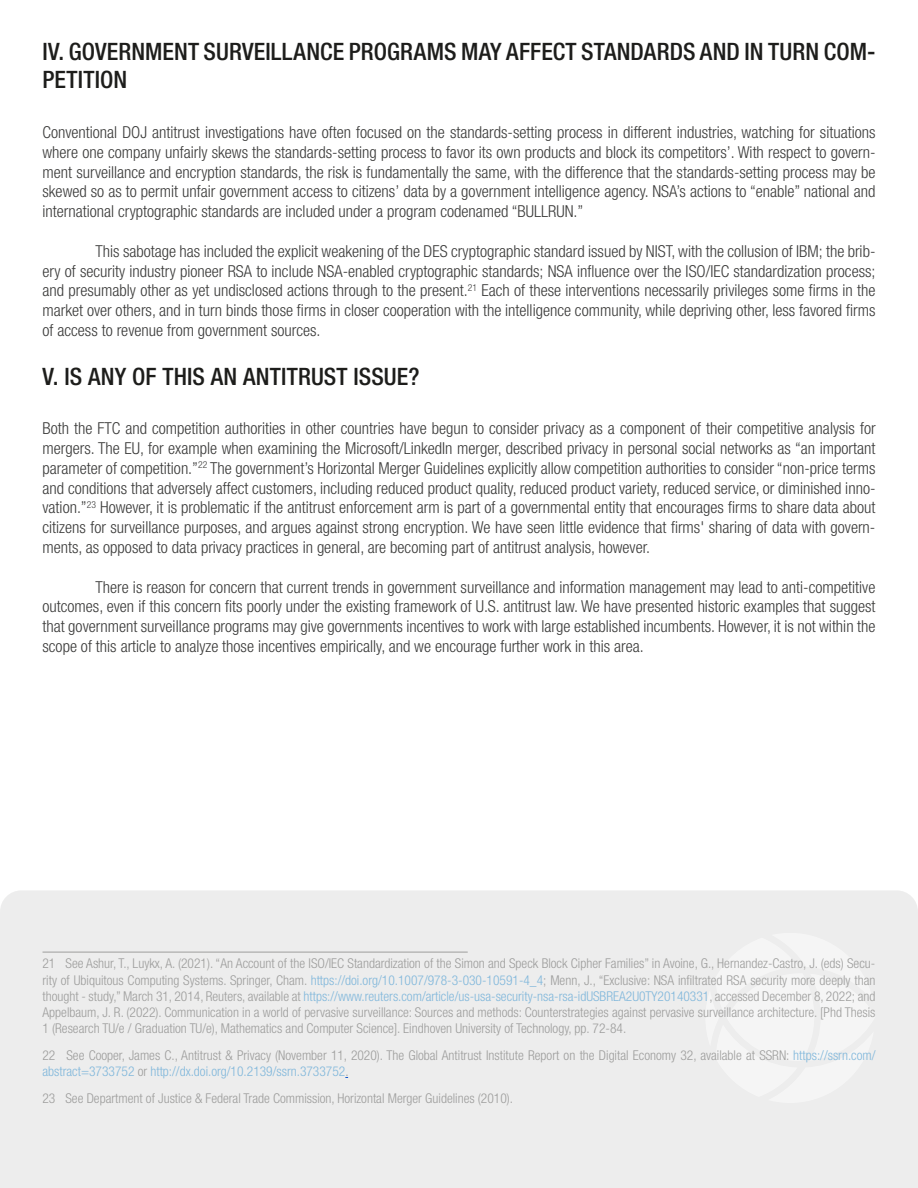
<style>
.page{position:relative;width:918px;height:1188px;background:#fff}
.page>*{position:absolute;margin:0;border:0;box-sizing:border-box;transform-origin:0 0}
.t1{font:500 condensed 24px/28.8px "Helvetica Neue LT Std";letter-spacing:.005em;color:#1d1d1b}
.t2{font:300 condensed 16.5px/19.8px "Helvetica Neue LT Std";color:#3c3c3b;text-align:justify}
.t3{font:300 condensed 13.5px/16.2px "Helvetica Neue LT Std";color:#9d9d9c;text-align:justify}
.s1{color:#80b7db}
</style>
<div class="page">
<div style="left:0;top:890px;width:918px;height:298px;background:#ededed"></div>
<div style="left:705px;top:933px;width:170px;height:170px;background:#f5f5f5"></div>
<hr style="left:43px;top:952px;width:425px;height:1px;background:#9d9d9c">
<h1 class="t1" style="left:43px;top:36px;width:834px">IV. GOVERNMENT SURVEILLANCE PROGRAMS MAY AFFECT STANDARDS AND IN TURN COM-<br>PETITION</h1>
<p class="t2" style="left:43px;top:122px;width:835px">Conventional DOJ antitrust investigations have often focused on the standards-setting process in different industries, watching for situations where one company unfairly skews the standards-setting process to favor its own products and block its competitors’. With respect to govern&shy;ment surveillance and encryption standards, the risk is fundamentally the same, with the difference that the standards-setting process may be skewed so as to permit unfair government access to citizens’ data by a government intelligence agency. NSA’s actions to “enable” national and international cryptographic standards are included under a program codenamed “BULLRUN.”</p>
<p class="t2" style="left:43px;top:241px;width:835px;text-indent:53px">This sabotage has included the explicit weakening of the DES cryptographic standard issued by NIST, with the collusion of IBM; the brib&shy;ery of security industry pioneer RSA to include NSA-enabled cryptographic standards; NSA influence over the ISO/IEC standardization process; and presumably other as yet undisclosed actions through to the present.<sup>21</sup> Each of these interventions necessarily privileges some firms in the market over others, and in turn binds those firms in closer cooperation with the intelligence community, while depriving other, less favored firms of access to revenue from government sources.</p>
<h1 class="t1" style="left:43px;top:361px;width:379px">V. IS ANY OF THIS AN ANTITRUST ISSUE?</h1>
<p class="t2" style="left:43px;top:418px;width:835px">Both the FTC and competition authorities in other countries have begun to consider privacy as a component of their competitive analysis for mergers. The EU, for example when examining the Microsoft/LinkedIn merger, described privacy in personal social networks as “an important parameter of competition.”<sup>22</sup> The government’s Horizontal Merger Guidelines explicitly allow competition authorities to consider “non-price terms and conditions that adversely affect customers, including reduced product quality, reduced product variety, reduced service, or diminished inno&shy;vation.”<sup>23</sup> However, it is problematic if the antitrust enforcement arm is part of a governmental entity that encourages firms to share data about citizens for surveillance purposes, and argues against strong encryption. We have seen little evidence that firms' sharing of data with govern&shy;ments, as opposed to data privacy practices in general, are becoming part of antitrust analysis, however.</p>
<p class="t2" style="left:43px;top:577px;width:835px;text-indent:53px">There is reason for concern that current trends in government surveillance and information management may lead to anti-competitive outcomes, even if this concern fits poorly under the existing framework of U.S. antitrust law. We have presented historic examples that suggest that government surveillance programs may give governments incentives to work with large established incumbents. However, it is not within the scope of this article to analyze those incentives empirically, and we encourage further work in this area.</p>
<p class="t3" style="left:43px;top:955px;width:834px">21 See Ashur, T., Luykx, A. (2021). “An Account of the ISO/IEC Standardization of the Simon and Speck Block Cipher Families” in Avoine, G., Hernandez-Castro, J. (eds) Secu&shy;rity of Ubiquitous Computing Systems. Springer, Cham. <span class="s1">https://doi.org/10.1007/978-3-030-10591-4_4</span>; Menn, J., “Exclusive: NSA infiltrated RSA security more deeply than thought - study,” March 31, 2014, Reuters, available at <span class="s1">https://www.reuters.com/article/us-usa-security-nsa-rsa-idUSBREA2U0TY20140331</span>, accessed December 8, 2022; and Appelbaum, J. R. (2022). Communication in a world of pervasive surveillance: Sources and methods: Counterstrategies against pervasive surveillance architecture. [Phd Thesis 1 (Research TU/e / Graduation TU/e), Mathematics and Computer Science]. Eindhoven University of Technology, pp. 72-84.</p>
<p class="t3" style="left:43px;top:1047px;width:835px">22 See Cooper, James C., Antitrust &amp; Privacy (November 11, 2020). The Global Antitrust Institute Report on the Digital Economy 32, available at SSRN: <span class="s1">https://ssrn.com/ abstract=3733752</span> or <span class="s1">http://dx.doi.org/10.2139/ssrn.3733752</span>.</p>
<p class="t3" style="left:43px;top:1090px;width:472px">23 See Department of Justice &amp; Federal Trade Commission, Horizontal Merger Guidelines (2010).</p>
</div>
